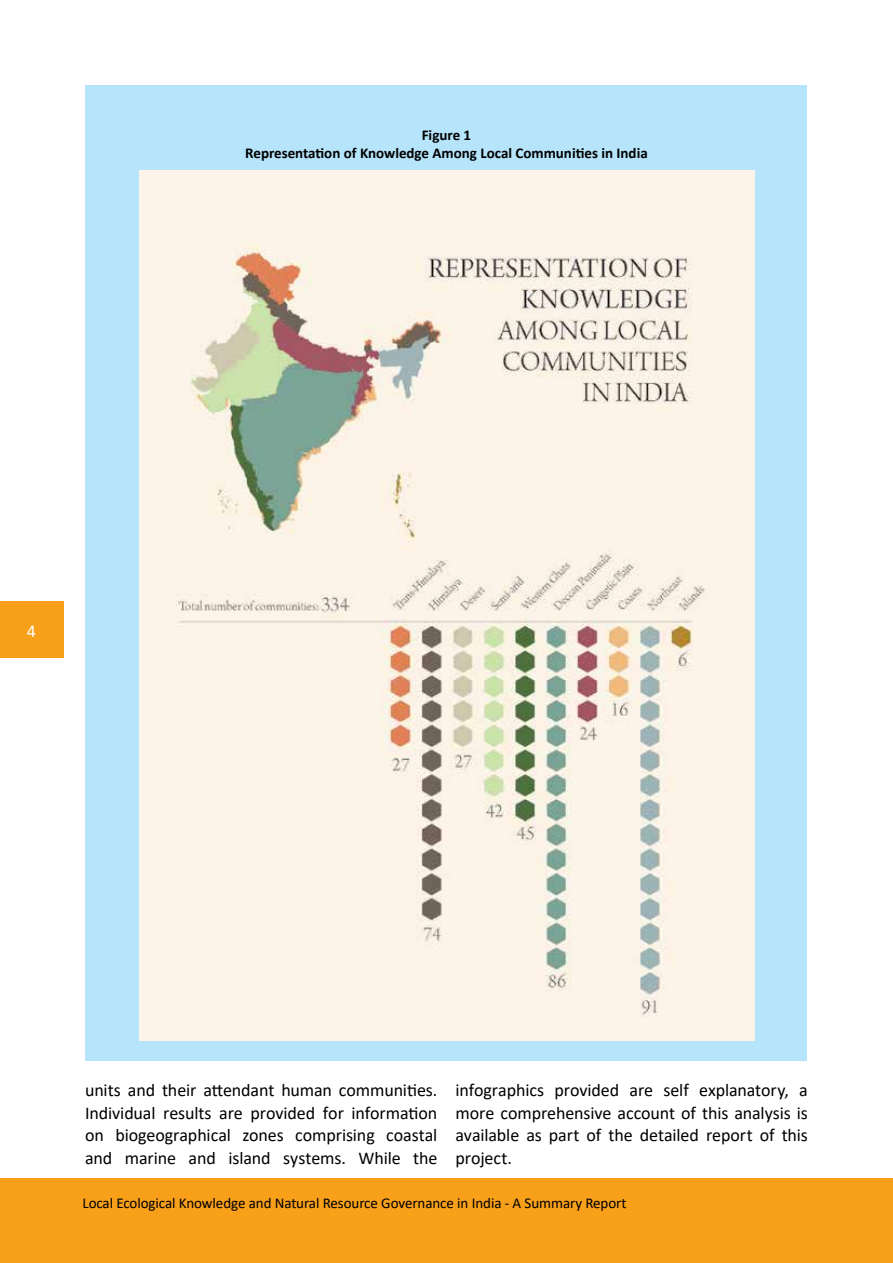
<style>
.page{position:relative;width:893px;height:1263px;background:#fff}
.page>*{position:absolute;margin:0;border:0;box-sizing:border-box;transform-origin:0 0}
.t1{font:18px/22.5px "Calibri";letter-spacing:-.005em;color:#000;text-align:justify}
.t2{font:18px "Calibri";color:#fff}
.t3{font:15px "Calibri";letter-spacing:-.005em;color:#000}
.t4{font:700 15px/18px "Calibri";color:#000;text-align:center}
</style>
<div class="page">
<hr style="left:892px;top:1178px;width:1px;height:85px;background:#f9a01b">
<div style="left:0;top:1178px;width:892px;height:85px;background:#f9a01b"></div>
<div style="left:0;top:601px;width:63px;height:57px;background:#f9a01b"></div>
<div style="left:85px;top:85px;width:722px;height:976px;background:#b6e4fa"></div>
<img style="left:139px;top:170px;width:616px;height:870px">
<p class="t4" style="left:245px;top:125px;width:404px">Figure 1<br>Representation of Knowledge Among Local Communities in India</p>
<p class="t2" style="left:27px;top:619px;width:11px">4</p>
<p class="t1" style="left:85px;top:1079px;width:354px">units and their attendant human communities.<br>Individual results are provided for information on biogeographical zones comprising coastal and marine and island systems. While the</p>
<p class="t1" style="left:455px;top:1079px;width:354px">infographics provided are self explanatory, a more comprehensive account of this analysis is available as part of the detailed report of this project.</p>
<p class="t3" style="left:82px;top:1193px;width:545px">Local Ecological Knowledge and Natural Resource Governance in India - A Summary Report</p>
</div>
